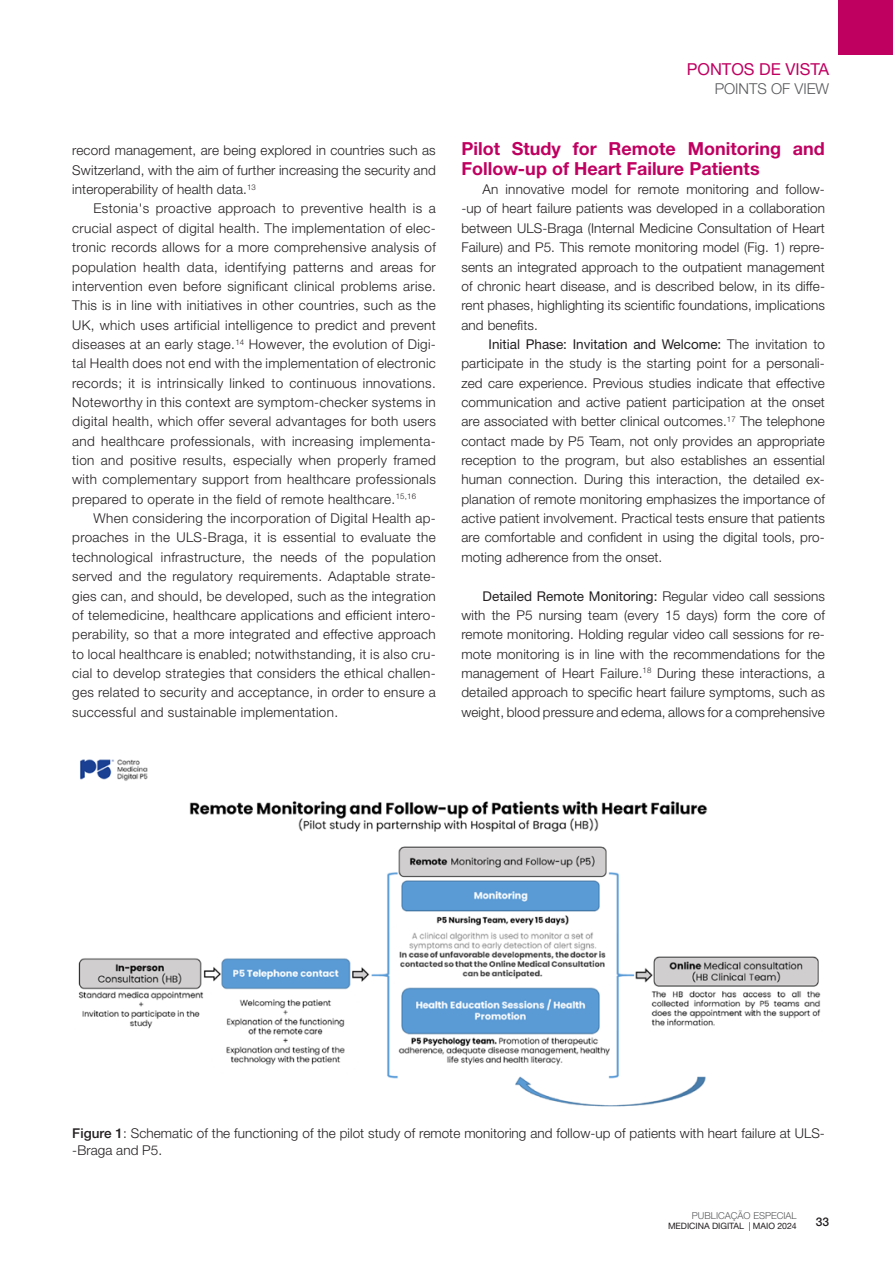
<style>
.page{position:relative;width:893px;height:1263px;background:#fff}
.page>*{position:absolute;margin:0;border:0;box-sizing:border-box;transform-origin:0 0}
.t1{font:700 18px/19.4px "Helvetica Neue LT Std";color:#c00061}
.t2{font:16.5px "Helvetica Neue LT Std";color:#c00061}
.t3{font:300 15px "Helvetica Neue LT Std";color:#58595b}
.t4{font:300 13.5px/19.4px "Helvetica Neue LT Std";letter-spacing:.01em;color:#231f20;text-align:justify}
.t5{font:500 12px "Helvetica Neue LT Std";color:#231f20}
.t6{font:300 9.6px "Helvetica Neue LT Std";color:#58595b}
.t7{font:8.7px "Helvetica Neue LT Std";letter-spacing:-.005em;color:#231f20}
.s1{font-weight:400}
.s2{font-weight:500}
</style>
<div class="page">
<div style="left:838px;top:0;width:55px;height:55px;background:#c00061"></div>
<img style="left:78px;top:759px;width:743px;height:348px">
<p class="t4" style="left:72px;top:141px;width:365px">record management, are being explored in countries such as Switzerland, with the aim of further increasing the security and interoperability of health data.<sup>13</sup></p>
<p class="t4" style="left:72px;top:199px;width:365px;text-indent:21px">Estonia's proactive approach to preventive health is a crucial aspect of digital health. The implementation of elec&shy;tronic records allows for a more comprehensive analysis of population health data, identifying patterns and areas for intervention even before significant clinical problems arise.<br>This is in line with initiatives in other countries, such as the UK, which uses artificial intelligence to predict and prevent diseases at an early stage.<sup>14</sup> However, the evolution of Digi&shy;tal Health does not end with the implementation of electronic records; it is intrinsically linked to continuous innovations.<br>Noteworthy in this context are symptom-checker systems in digital health, which offer several advantages for both users and healthcare professionals, with increasing implementa&shy;tion and positive results, especially when properly framed with complementary support from healthcare professionals prepared to operate in the field of remote healthcare.<sup>15,16</sup></p>
<p class="t4" style="left:72px;top:508px;width:365px;text-indent:21px">When considering the incorporation of Digital Health ap&shy;proaches in the ULS-Braga, it is essential to evaluate the technological infrastructure, the needs of the population served and the regulatory requirements. Adaptable strate&shy;gies can, and should, be developed, such as the integration of telemedicine, healthcare applications and efficient intero&shy;perability, so that a more integrated and effective approach to local healthcare is enabled; notwithstanding, it is also cru&shy;cial to develop strategies that considers the ethical challen&shy;ges related to security and acceptance, in order to ensure a successful and sustainable implementation.</p>
<p class="t2" style="left:687px;top:59px;width:144px">PONTOS DE VISTA</p>
<p class="t3" style="left:715px;top:80px;width:116px">POINTS OF VIEW</p>
<h1 class="t1" style="left:461px;top:139px;width:365px">Pilot Study for Remote Monitoring and<br>Follow-up of Heart Failure Patients</h1>
<p class="t4" style="left:461px;top:179px;width:365px;text-indent:21px">An innovative model for remote monitoring and follow--up of heart failure patients was developed in a collaboration between ULS-Braga (Internal Medicine Consultation of Heart Failure) and P5. This remote monitoring model (Fig. 1) repre&shy;sents an integrated approach to the outpatient management of chronic heart disease, and is described below, in its diffe&shy;rent phases, highlighting its scientific foundations, implications and benefits.</p>
<p class="t4" style="left:461px;top:334px;width:365px;text-indent:27px"><span class="s1">Initial Phase: Invitation and Welcome:</span> The invitation to participate in the study is the starting point for a personali&shy;zed care experience. Previous studies indicate that effective communication and active patient participation at the onset are associated with better clinical outcomes.<sup>17</sup> The telephone contact made by P5 Team, not only provides an appropriate reception to the program, but also establishes an essential human connection. During this interaction, the detailed ex&shy;planation of remote monitoring emphasizes the importance of active patient involvement. Practical tests ensure that patients are comfortable and confident in using the digital tools, pro&shy;moting adherence from the onset.</p>
<p class="t4" style="left:461px;top:586px;width:365px;text-indent:21px"><span class="s1">Detailed Remote Monitoring:</span> Regular video call sessions with the P5 nursing team (every 15 days) form the core of remote monitoring. Holding regular video call sessions for re&shy;mote monitoring is in line with the recommendations for the management of Heart Failure.<sup>18</sup> During these interactions, a detailed approach to specific heart failure symptoms, such as weight, blood pressure and edema, allows for a comprehensive</p>
<p class="t4" style="left:72px;top:1125px;width:754px;line-height:16.2px"><span class="s2">Figure 1</span>: Schematic of the functioning of the pilot study of remote monitoring and follow-up of patients with heart failure at ULS--Braga and P5.</p>
<p class="t6" style="left:692px;top:1209px;width:106px">PUBLICAÇÃO ESPECIAL</p>
<p class="t7" style="left:668px;top:1221px;width:130px">MEDICINA DIGITAL | MAIO 2024</p>
<p class="t5" style="left:816px;top:1215px;width:15px">33</p>
</div>
